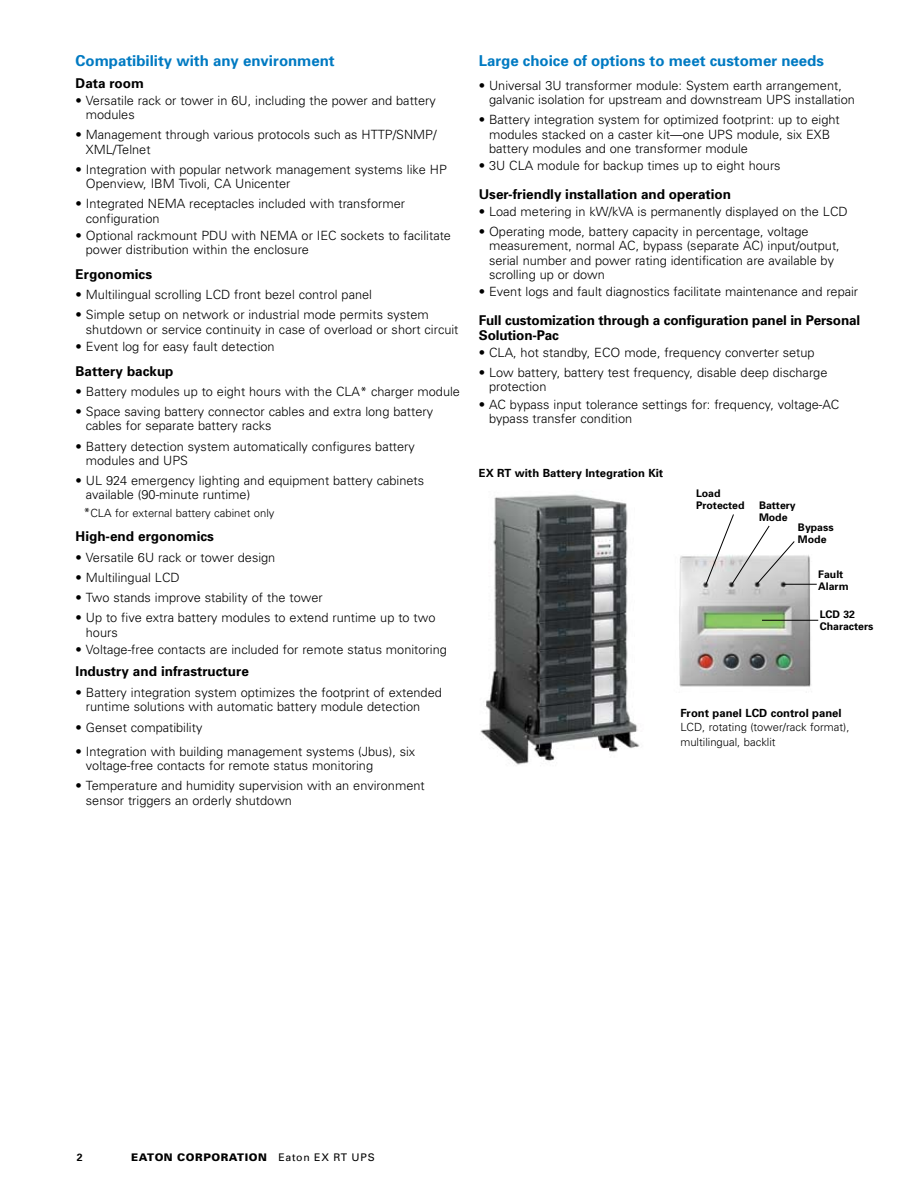
<style>
.page{position:relative;width:918px;height:1188px;background:#fff}
.page>*{position:absolute;margin:0;border:0;box-sizing:border-box;transform-origin:0 0}
.t1{font:700 15px "Univers";color:#007ac2}
.t2{font:700 13.5px/15px "Univers";color:#000}
.t3{font:300 12.75px/14.2px "Univers";color:#000}
.t4{font:300 11.25px/14.2px "Univers";color:#000}
.t5{font:700 11.25px "Univers";color:#000}
.t6{font:700 10.5px/12px "Univers";color:#000}
.t7{font:900 10.5px "Univers";letter-spacing:.05em;color:#000}
.s1{font-size:12.75px}
.s2{font-weight:400}
</style>
<div class="page">
<img style="left:480px;top:494px;width:160px;height:271px">
<img style="left:679px;top:555px;width:140px;height:132px">
<svg style="left:705px;top:514px;width:90px;height:72px"></svg>
<hr style="left:783px;top:584px;width:34px;height:1px;background:#000">
<hr style="left:762px;top:620px;width:56px;height:1px;background:#000">
<p class="t1" style="left:76px;top:52px;width:261px">Compatibility with any environment</p>
<p class="t2" style="left:76px;top:75px;width:70px">Data room</p>
<p class="t3" style="left:86px;top:93px;width:352px;text-indent:-10px">• Versatile rack or tower in 6U, including the power and battery modules</p>
<p class="t3" style="left:86px;top:128px;width:352px;text-indent:-10px">• Management through various protocols such as HTTP/SNMP/<br>XML/Telnet</p>
<p class="t3" style="left:86px;top:162px;width:362px;text-indent:-10px">• Integration with popular network management systems like HP<br>Openview, IBM Tivoli, CA Unicenter</p>
<p class="t3" style="left:86px;top:197px;width:321px;text-indent:-10px">• Integrated NEMA receptacles included with transformer configuration</p>
<p class="t3" style="left:86px;top:228px;width:367px;text-indent:-10px">• Optional rackmount PDU with NEMA or IEC sockets to facilitate power distribution within the enclosure</p>
<p class="t2" style="left:76px;top:267px;width:78px">Ergonomics</p>
<p class="t3" style="left:76px;top:288px;width:298px">• Multilingual scrolling LCD front bezel control panel</p>
<p class="t3" style="left:86px;top:308px;width:374px;text-indent:-10px">• Simple setup on network or industrial mode permits system shutdown or service continuity in case of overload or short circuit</p>
<p class="t3" style="left:76px;top:339px;width:201px">• Event log for easy fault detection</p>
<p class="t2" style="left:76px;top:363px;width:99px">Battery backup</p>
<p class="t3" style="left:76px;top:384px;width:386px">• Battery modules up to eight hours with the CLA* charger module</p>
<p class="t3" style="left:86px;top:405px;width:349px;text-indent:-10px">• Space saving battery connector cables and extra long battery cables for separate battery racks</p>
<p class="t3" style="left:86px;top:439px;width:331px;text-indent:-10px">• Battery detection system automatically configures battery modules and UPS</p>
<p class="t3" style="left:86px;top:474px;width:340px;text-indent:-10px">• UL 924 emergency lighting and equipment battery cabinets available (90-minute runtime)</p>
<p class="t4" style="left:83px;top:506px;width:193px"><span class="s1">*</span>CLA for external battery cabinet only</p>
<p class="t2" style="left:76px;top:529px;width:140px">High-end ergonomics</p>
<p class="t3" style="left:76px;top:550px;width:201px">• Versatile 6U rack or tower design</p>
<p class="t3" style="left:76px;top:570px;width:106px">• Multilingual LCD</p>
<p class="t3" style="left:76px;top:591px;width:249px">• Two stands improve stability of the tower</p>
<p class="t3" style="left:86px;top:611px;width:351px;text-indent:-10px">• Up to five extra battery modules to extend runtime up to two hours</p>
<p class="t3" style="left:76px;top:642px;width:373px">• Voltage-free contacts are included for remote status monitoring</p>
<p class="t2" style="left:76px;top:663px;width:175px">Industry and infrastructure</p>
<p class="t3" style="left:86px;top:685px;width:358px;text-indent:-10px">• Battery integration system optimizes the footprint of extended runtime solutions with automatic battery module detection</p>
<p class="t3" style="left:76px;top:720px;width:128px">• Genset compatibility</p>
<p class="t3" style="left:86px;top:744px;width:331px;text-indent:-10px">• Integration with building management systems (Jbus), six voltage-free contacts for remote status monitoring</p>
<p class="t3" style="left:86px;top:779px;width:340px;text-indent:-10px">• Temperature and humidity supervision with an environment sensor triggers an orderly shutdown</p>
<p class="t1" style="left:479px;top:52px;width:347px">Large choice of options to meet customer needs</p>
<p class="t3" style="left:489px;top:78px;width:367px;text-indent:-10px">• Universal 3U transformer module: System earth arrangement, galvanic isolation for upstream and downstream UPS installation</p>
<p class="t3" style="left:489px;top:113px;width:352px;text-indent:-10px">• Battery integration system for optimized footprint: up to eight modules stacked on a caster kit—one UPS module, six EXB battery modules and one transformer module</p>
<p class="t3" style="left:479px;top:159px;width:303px">• 3U CLA module for backup times up to eight hours</p>
<p class="t2" style="left:479px;top:186px;width:254px">User-friendly installation and operation</p>
<p class="t3" style="left:479px;top:204px;width:370px">• Load metering in kW/kVA is permanently displayed on the LCD</p>
<p class="t3" style="left:489px;top:225px;width:352px;text-indent:-10px">• Operating mode, battery capacity in percentage, voltage measurement, normal AC, bypass (separate AC) input/output, serial number and power rating identification are available by scrolling up or down</p>
<p class="t3" style="left:479px;top:285px;width:381px">• Event logs and fault diagnostics facilitate maintenance and repair</p>
<p class="t2" style="left:479px;top:312px;width:383px">Full customization through a configuration panel in Personal<br>Solution-Pac</p>
<p class="t3" style="left:479px;top:345px;width:337px">• CLA, hot standby, ECO mode, frequency converter setup</p>
<p class="t3" style="left:489px;top:366px;width:340px;text-indent:-10px">• Low battery, battery test frequency, disable deep discharge protection</p>
<p class="t3" style="left:489px;top:397px;width:352px;text-indent:-10px">• AC bypass input tolerance settings for: frequency, voltage-AC bypass transfer condition</p>
<p class="t5" style="left:479px;top:466px;width:186px">EX RT with Battery Integration Kit</p>
<p class="t6" style="left:696px;top:488px;width:50px">Load<br>Protected</p>
<p class="t6" style="left:759px;top:499px;width:38px">Battery<br>Mode</p>
<p class="t6" style="left:798px;top:521px;width:37px">Bypass<br>Mode</p>
<p class="t6" style="left:818px;top:569px;width:32px">Fault<br>Alarm</p>
<p class="t6" style="left:820px;top:608px;width:55px">LCD 32<br>Characters</p>
<p class="t5" style="left:680px;top:706px;width:163px">Front panel LCD control panel</p>
<p class="t4" style="left:680px;top:720px;width:171px">LCD, rotating (tower/rack format), multilingual, backlit</p>
<p class="t6" style="left:77px;top:1151px;width:7px">2</p>
<p class="t7" style="left:131px;top:1151px;width:245px">EATON CORPORATION <span class="s2">Eaton EX RT UPS</span></p>
</div>
